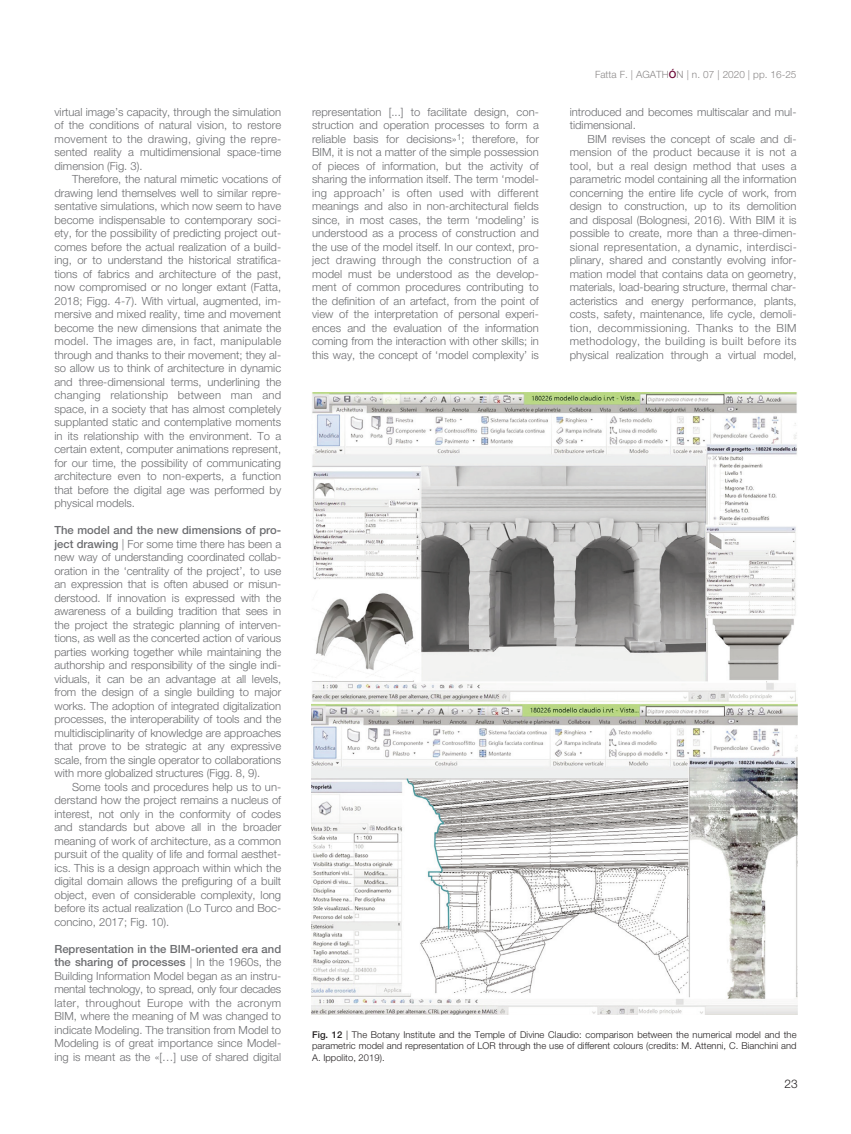
<style>
.page{position:relative;width:851px;height:1134px;background:#fff}
.page>*{position:absolute;margin:0;border:0;box-sizing:border-box;transform-origin:0 0}
.t1{font:300 11.88px "Helvetica Neue LT Std";color:#231f20}
.t2{font:300 11.25px/13.5px "Helvetica Neue LT Std";color:#6c6d70;text-align:justify}
.t3{font:300 10px "Helvetica Neue LT Std";color:#8c8989}
.t4{font:300 9.38px/11.2px "Helvetica Neue LT Std";letter-spacing:.005em;color:#231f20;text-align:justify}
.s1{font-weight:500}
.s2{font-weight:500;color:#6c0a36}
</style>
<div class="page">
<img style="left:311px;top:393px;width:486px;height:621px">
<p class="t2" style="left:54px;top:106px;width:228px">virtual image’s capacity, through the simulation of the conditions of natural vision, to restore movement to the drawing, giving the repre&shy;sented reality a multidimensional space-time dimension (Fig. 3).</p>
<p class="t2" style="left:54px;top:173px;width:228px;text-indent:18px">Therefore, the natural mimetic vocations of drawing lend themselves well to similar repre&shy;sentative simulations, which now seem to have become indispensable to contemporary soci&shy;ety, for the possibility of predicting project out&shy;comes before the actual realization of a build&shy;ing, or to understand the historical stratifica&shy;tions of fabrics and architecture of the past, now compromised or no longer extant (Fatta, 2018; Figg. 4-7). With virtual, augmented, im&shy;mersive and mixed reality, time and movement become the new dimensions that animate the model. The images are, in fact, manipulable through and thanks to their movement; they al&shy;so allow us to think of architecture in dynamic and three-dimensional terms, underlining the changing relationship between man and space, in a society that has almost completely supplanted static and contemplative moments in its relationship with the environment. To a certain extent, computer animations represent, for our time, the possibility of communicating architecture even to non-experts, a function that before the digital age was performed by physical models.</p>
<p class="t2" style="left:54px;top:524px;width:228px"><span class="s1">The model and the new dimensions of pro&shy;ject drawing</span> | For some time there has been a new way of understanding coordinated collab&shy;oration in the ‘centrality of the project’, to use an expression that is often abused or misun&shy;derstood. If innovation is expressed with the awareness of a building tradition that sees in the project the strategic planning of interven&shy;tions, as well as the concerted action of various parties working together while maintaining the authorship and responsibility of the single indi&shy;viduals, it can be an advantage at all levels, from the design of a single building to major works. The adoption of integrated digitalization processes, the interoperability of tools and the multidisciplinarity of knowledge are approaches that prove to be strategic at any expressive scale, from the single operator to collaborations with more globalized structures (Figg. 8, 9).</p>
<p class="t2" style="left:54px;top:781px;width:228px;text-indent:18px">Some tools and procedures help us to un&shy;derstand how the project remains a nucleus of interest, not only in the conformity of codes and standards but above all in the broader meaning of work of architecture, as a common pursuit of the quality of life and formal aesthet&shy;ics. This is a design approach within which the digital domain allows the prefiguring of a built object, even of considerable complexity, long before its actual realization (Lo Turco and Boc&shy;concino, 2017; Fig. 10).</p>
<p class="t2" style="left:54px;top:943px;width:228px"><span class="s1">Representation in the BIM-oriented era and the sharing of processes</span> | In the 1960s, the Building Information Model began as an instru&shy;mental technology, to spread, only four decades later, throughout Europe with the acronym BIM, where the meaning of M was changed to indicate Modeling. The transition from Model to Modeling is of great importance since Model&shy;ing is meant as the «[…] use of shared digital</p>
<p class="t3" style="left:595px;top:70px;width:203px">Fatta F. | AGATH<span class="s2">Ó</span>N | n. 07 | 2020 | pp. 16-25</p>
<p class="t2" style="left:312px;top:106px;width:228px">representation [...] to facilitate design, con&shy;struction and operation processes to form a reliable basis for decisions»<sup>1</sup>; therefore, for BIM, it is not a matter of the simple possession of pieces of information, but the activity of sharing the information itself. The term ‘model&shy;ing approach’ is often used with different meanings and also in non-architectural fields since, in most cases, the term ‘modeling’ is understood as a process of construction and the use of the model itself. In our context, pro&shy;ject drawing through the construction of a model must be understood as the develop&shy;ment of common procedures contributing to the definition of an artefact, from the point of view of the interpretation of personal experi&shy;ences and the evaluation of the information coming from the interaction with other skills; in this way, the concept of ‘model complexity’ is</p>
<p class="t2" style="left:569px;top:106px;width:228px">introduced and becomes multiscalar and mul&shy;tidimensional.</p>
<p class="t2" style="left:569px;top:133px;width:228px;text-indent:18px">BIM revises the concept of scale and di&shy;mension of the product because it is not a tool, but a real design method that uses a parametric model containing all the information concerning the entire life cycle of work, from design to construction, up to its demolition and disposal (Bolognesi, 2016). With BIM it is possible to create, more than a three-dimen&shy;sional representation, a dynamic, interdisci&shy;plinary, shared and constantly evolving infor&shy;mation model that contains data on geometry, materials, load-bearing structure, thermal char&shy;acteristics and energy performance, plants, costs, safety, maintenance, life cycle, demoli&shy;tion, decommissioning. Thanks to the BIM methodology, the building is built before its physical realization through a virtual model,</p>
<p class="t4" style="left:312px;top:1030px;width:486px"><span class="s1">Fig. 12</span> | The Botany Institute and the Temple of Divine Claudio: comparison between the numerical model and the parametric model and representation of LOR through the use of different colours (credits: M. Attenni, C. Bianchini and A. Ippolito, 2019).</p>
<p class="t1" style="left:784px;top:1079px;width:15px">23</p>
</div>
